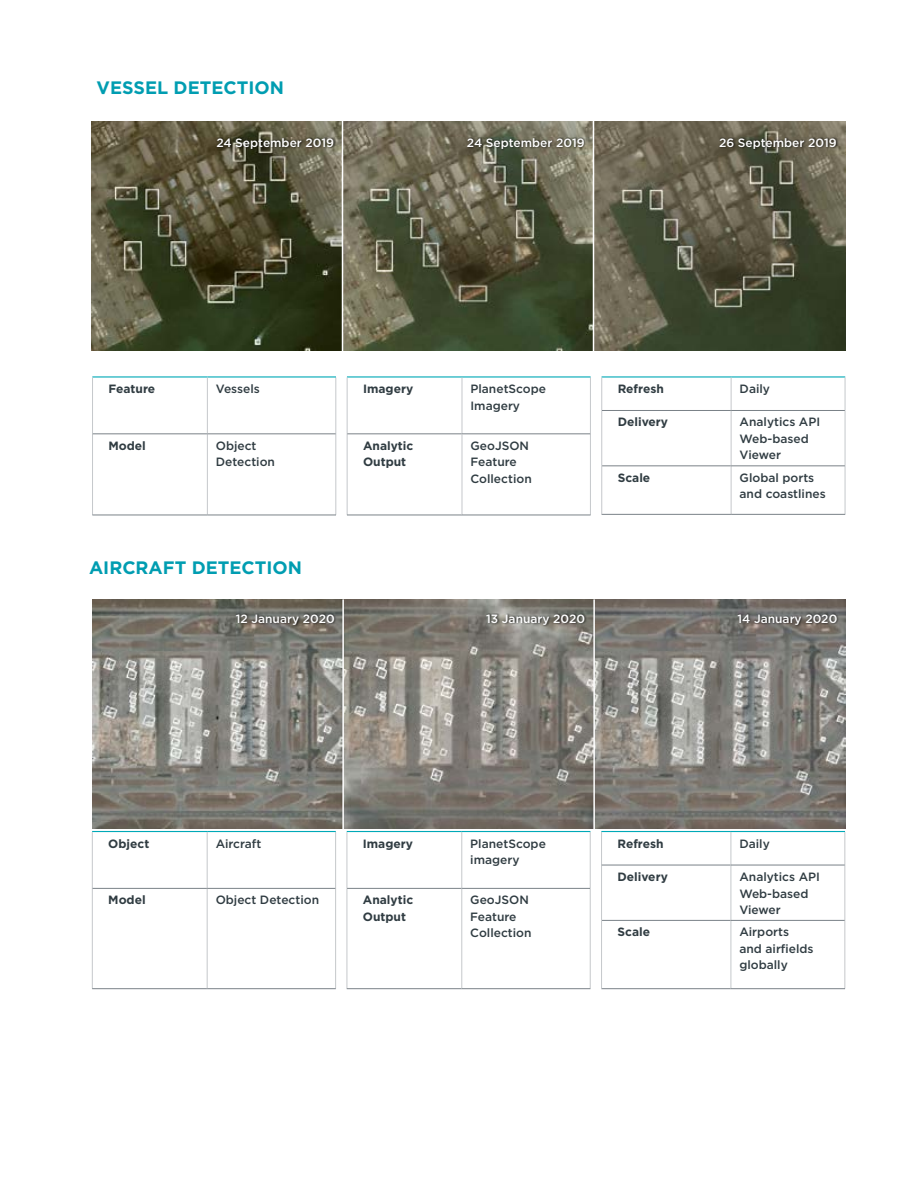
<style>
.page{position:relative;width:918px;height:1188px;background:#fff}
.page>*{position:absolute;margin:0;border:0;box-sizing:border-box;transform-origin:0 0}
.t1{font:700 18px "Gotham";color:#009db1}
.t2{font:500 12px/16.5px "Gotham";color:#303c42}
.t3{font:700 12px/16.5px "Gotham";color:#303c42}
.t4{font:500 12px "Gotham";color:#fff}
</style>
<div class="page">
<img style="left:92px;top:599px;width:753px;height:229px">
<div style="left:235px;top:613px;width:101px;height:14px;background:#000;opacity:.65"></div>
<div style="left:486px;top:613px;width:101px;height:14px;background:#000;opacity:.65"></div>
<div style="left:737px;top:613px;width:102px;height:14px;background:#000;opacity:.65"></div>
<hr style="left:593px;top:599px;width:2px;height:239px;background:#fff">
<hr style="left:342px;top:599px;width:2px;height:239px;background:#fff">
<hr style="left:92px;top:831px;width:115px;height:1px;background:#00a9b7">
<hr style="left:92px;top:832px;width:1px;height:56px;background:#c5c8cb">
<hr style="left:335px;top:832px;width:1px;height:56px;background:#c5c8cb">
<hr style="left:92px;top:888px;width:1px;height:101px;background:#c5c8cb">
<hr style="left:93px;top:888px;width:114px;height:1px;background:#7a8288">
<hr style="left:335px;top:888px;width:1px;height:101px;background:#c5c8cb">
<hr style="left:92px;top:988px;width:115px;height:1px;background:#7a8288">
<hr style="left:207px;top:889px;width:1px;height:100px;background:#c5c8cb">
<hr style="left:207px;top:831px;width:129px;height:1px;background:#00a9b7">
<hr style="left:207px;top:832px;width:1px;height:56px;background:#c5c8cb">
<hr style="left:207px;top:888px;width:128px;height:1px;background:#7a8288">
<hr style="left:207px;top:988px;width:129px;height:1px;background:#7a8288">
<hr style="left:347px;top:831px;width:115px;height:1px;background:#00a9b7">
<hr style="left:347px;top:832px;width:1px;height:56px;background:#c5c8cb">
<hr style="left:590px;top:832px;width:1px;height:56px;background:#c5c8cb">
<hr style="left:347px;top:888px;width:1px;height:101px;background:#c5c8cb">
<hr style="left:347px;top:888px;width:115px;height:1px;background:#7a8288">
<hr style="left:590px;top:888px;width:1px;height:101px;background:#c5c8cb">
<hr style="left:347px;top:988px;width:115px;height:1px;background:#7a8288">
<hr style="left:462px;top:831px;width:128px;height:1px;background:#00a9b7">
<hr style="left:462px;top:832px;width:1px;height:56px;background:#c5c8cb">
<hr style="left:462px;top:888px;width:128px;height:1px;background:#7a8288">
<hr style="left:462px;top:889px;width:1px;height:100px;background:#c5c8cb">
<hr style="left:462px;top:988px;width:128px;height:1px;background:#7a8288">
<hr style="left:601px;top:831px;width:130px;height:1px;background:#00a9b7">
<hr style="left:602px;top:920px;width:129px;height:1px;background:#7a8288">
<hr style="left:601px;top:988px;width:130px;height:1px;background:#7a8288">
<hr style="left:601px;top:832px;width:1px;height:33px;background:#c5c8cb">
<hr style="left:601px;top:865px;width:1px;height:55px;background:#c5c8cb">
<hr style="left:601px;top:920px;width:1px;height:69px;background:#c5c8cb">
<hr style="left:602px;top:865px;width:129px;height:1px;background:#7a8288">
<hr style="left:845px;top:865px;width:1px;height:55px;background:#c5c8cb">
<hr style="left:845px;top:920px;width:1px;height:69px;background:#c5c8cb">
<hr style="left:731px;top:831px;width:114px;height:1px;background:#00a9b7">
<hr style="left:731px;top:865px;width:1px;height:55px;background:#c5c8cb">
<hr style="left:731px;top:921px;width:1px;height:68px;background:#c5c8cb">
<hr style="left:731px;top:920px;width:114px;height:1px;background:#7a8288">
<hr style="left:731px;top:988px;width:114px;height:1px;background:#7a8288">
<hr style="left:731px;top:832px;width:1px;height:33px;background:#c5c8cb">
<hr style="left:845px;top:832px;width:1px;height:33px;background:#c5c8cb">
<hr style="left:731px;top:865px;width:114px;height:1px;background:#7a8288">
<img style="left:91px;top:121px;width:251px;height:229px">
<svg style="left:594px;top:121px;width:251px;height:229px;background:#5a5a45"></svg>
<svg style="left:343px;top:121px;width:250px;height:229px;background:#5f6149"></svg>
<div style="left:216px;top:137px;width:120px;height:13px;background:#000;opacity:.65"></div>
<div style="left:467px;top:137px;width:119px;height:13px;background:#000;opacity:.65"></div>
<div style="left:718px;top:137px;width:121px;height:13px;background:#000;opacity:.65"></div>
<hr style="left:92px;top:376px;width:115px;height:2px;background:#00a9b7">
<hr style="left:92px;top:378px;width:1px;height:56px;background:#c5c8cb">
<hr style="left:336px;top:378px;width:1px;height:56px;background:#c5c8cb">
<hr style="left:92px;top:434px;width:1px;height:81px;background:#c5c8cb">
<hr style="left:93px;top:434px;width:114px;height:1px;background:#7a8288">
<hr style="left:336px;top:434px;width:1px;height:81px;background:#c5c8cb">
<hr style="left:92px;top:515px;width:115px;height:1px;background:#7a8288">
<hr style="left:207px;top:434px;width:1px;height:81px;background:#c5c8cb">
<hr style="left:207px;top:376px;width:129px;height:2px;background:#00a9b7">
<hr style="left:207px;top:378px;width:1px;height:56px;background:#c5c8cb">
<hr style="left:207px;top:434px;width:129px;height:1px;background:#7a8288">
<hr style="left:207px;top:515px;width:129px;height:1px;background:#7a8288">
<hr style="left:347px;top:376px;width:115px;height:2px;background:#00a9b7">
<hr style="left:347px;top:378px;width:1px;height:56px;background:#c5c8cb">
<hr style="left:590px;top:378px;width:1px;height:56px;background:#c5c8cb">
<hr style="left:347px;top:434px;width:1px;height:81px;background:#c5c8cb">
<hr style="left:347px;top:434px;width:115px;height:1px;background:#7a8288">
<hr style="left:590px;top:434px;width:1px;height:81px;background:#c5c8cb">
<hr style="left:347px;top:515px;width:115px;height:1px;background:#7a8288">
<hr style="left:462px;top:376px;width:129px;height:2px;background:#00a9b7">
<hr style="left:462px;top:378px;width:1px;height:56px;background:#c5c8cb">
<hr style="left:462px;top:434px;width:128px;height:1px;background:#7a8288">
<hr style="left:462px;top:434px;width:1px;height:81px;background:#c5c8cb">
<hr style="left:462px;top:515px;width:129px;height:1px;background:#7a8288">
<hr style="left:602px;top:376px;width:129px;height:2px;background:#00a9b7">
<hr style="left:602px;top:466px;width:129px;height:1px;background:#7a8288">
<hr style="left:602px;top:514px;width:129px;height:1px;background:#7a8288">
<hr style="left:601px;top:378px;width:1px;height:32px;background:#c5c8cb">
<hr style="left:601px;top:410px;width:1px;height:56px;background:#c5c8cb">
<hr style="left:601px;top:466px;width:1px;height:48px;background:#c5c8cb">
<hr style="left:602px;top:410px;width:129px;height:1px;background:#7a8288">
<hr style="left:845px;top:410px;width:1px;height:56px;background:#c5c8cb">
<hr style="left:845px;top:466px;width:1px;height:48px;background:#c5c8cb">
<hr style="left:731px;top:376px;width:114px;height:2px;background:#00a9b7">
<hr style="left:731px;top:411px;width:1px;height:55px;background:#c5c8cb">
<hr style="left:731px;top:466px;width:1px;height:48px;background:#c5c8cb">
<hr style="left:731px;top:466px;width:114px;height:1px;background:#7a8288">
<hr style="left:731px;top:514px;width:114px;height:1px;background:#7a8288">
<hr style="left:731px;top:378px;width:1px;height:32px;background:#c5c8cb">
<hr style="left:845px;top:378px;width:1px;height:32px;background:#c5c8cb">
<hr style="left:731px;top:410px;width:114px;height:1px;background:#7a8288">
<h1 class="t1" style="left:97px;top:75px;width:189px">VESSEL DETECTION</h1>
<p class="t4" style="left:216px;top:135px;width:119px">24 September 2019</p>
<p class="t4" style="left:467px;top:135px;width:119px">24 September 2019</p>
<p class="t4" style="left:719px;top:135px;width:119px">26 September 2019</p>
<p class="t3" style="left:108px;top:381px;width:48px">Feature</p>
<p class="t2" style="left:216px;top:381px;width:46px">Vessels</p>
<p class="t3" style="left:108px;top:437px;width:39px">Model</p>
<p class="t2" style="left:216px;top:437px;width:61px">Object<br>Detection</p>
<h1 class="t1" style="left:89px;top:556px;width:215px">AIRCRAFT DETECTION</h1>
<p class="t3" style="left:363px;top:381px;width:52px">Imagery</p>
<p class="t2" style="left:470px;top:381px;width:77px">PlanetScope<br>Imagery</p>
<p class="t3" style="left:363px;top:437px;width:52px">Analytic<br>Output</p>
<p class="t2" style="left:470px;top:437px;width:63px">GeoJSON<br>Feature<br>Collection</p>
<p class="t3" style="left:618px;top:381px;width:48px">Refresh</p>
<p class="t2" style="left:740px;top:381px;width:32px">Daily</p>
<p class="t3" style="left:618px;top:414px;width:52px">Delivery</p>
<p class="t2" style="left:740px;top:414px;width:82px">Analytics API<br>Web-based<br>Viewer</p>
<p class="t3" style="left:618px;top:469px;width:34px">Scale</p>
<p class="t2" style="left:740px;top:469px;width:88px">Global ports and coastlines</p>
<p class="t4" style="left:236px;top:611px;width:101px">12 January 2020</p>
<p class="t4" style="left:486px;top:611px;width:101px">13 January 2020</p>
<p class="t4" style="left:737px;top:611px;width:101px">14 January 2020</p>
<p class="t3" style="left:108px;top:835px;width:43px">Object</p>
<p class="t2" style="left:216px;top:835px;width:47px">Aircraft</p>
<p class="t3" style="left:108px;top:892px;width:39px">Model</p>
<p class="t2" style="left:216px;top:892px;width:105px">Object Detection</p>
<p class="t3" style="left:363px;top:835px;width:52px">Imagery</p>
<p class="t2" style="left:470px;top:835px;width:77px">PlanetScope imagery</p>
<p class="t3" style="left:363px;top:892px;width:52px">Analytic<br>Output</p>
<p class="t2" style="left:470px;top:892px;width:63px">GeoJSON<br>Feature<br>Collection</p>
<p class="t3" style="left:617px;top:835px;width:48px">Refresh</p>
<p class="t2" style="left:739px;top:835px;width:32px">Daily</p>
<p class="t3" style="left:617px;top:868px;width:52px">Delivery</p>
<p class="t2" style="left:739px;top:868px;width:82px">Analytics API<br>Web-based<br>Viewer</p>
<p class="t3" style="left:617px;top:924px;width:34px">Scale</p>
<p class="t2" style="left:739px;top:924px;width:76px">Airports and airfields globally</p>
</div>
